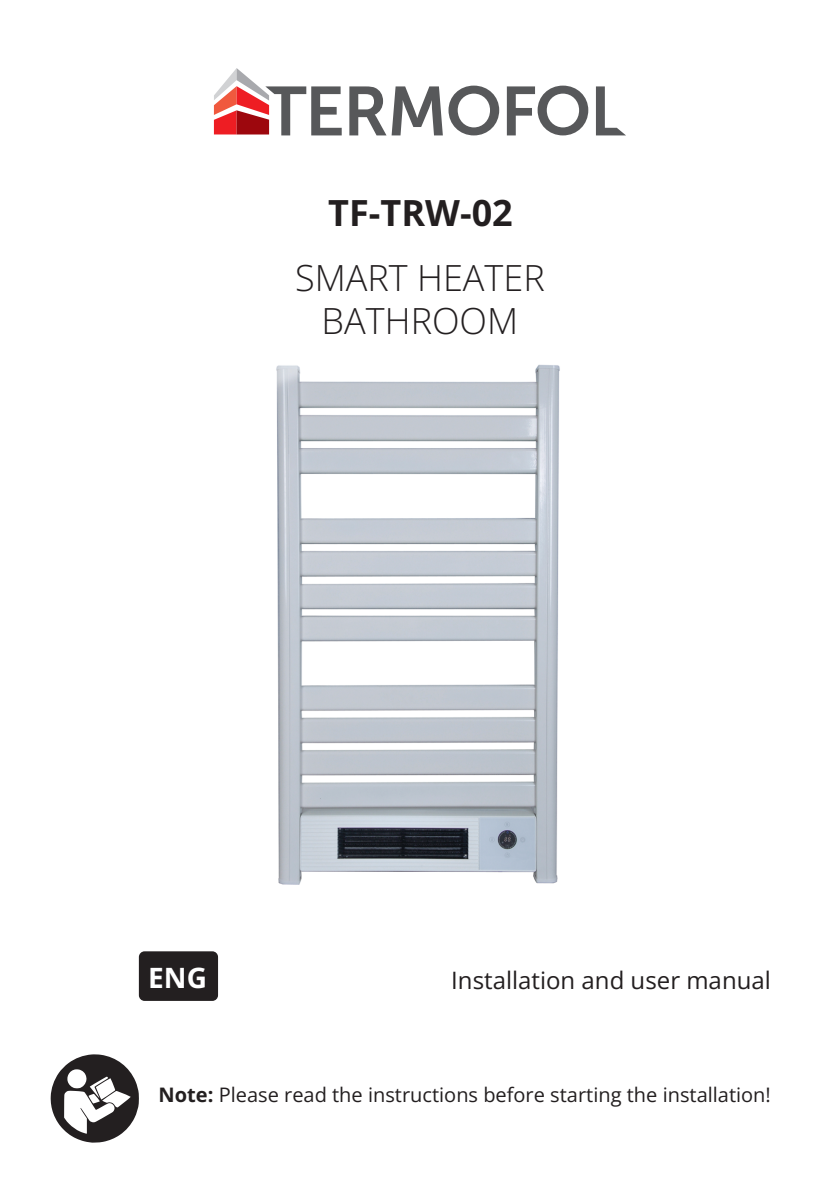
<style>
.page{position:relative;width:840px;height:1191px;background:#fff}
.page>*{position:absolute;margin:0;border:0;box-sizing:border-box;transform-origin:0 0}
.t1{font:300 36px/43.2px "Open Sans";color:#231f20;text-align:center}
.t2{font:700 36px "Open Sans";color:#231f20}
.t3{font:700 28px "Open Sans";color:#fff}
.t4{font:24px "Open Sans";color:#231f20}
.t5{font:20px "Open Sans";color:#231f20}
.s1{font-weight:700}
</style>
<div class="page">
<svg style="left:349px;top:86px;width:93px;height:49px"></svg>
<svg style="left:448px;top:86px;width:51px;height:49px"></svg>
<svg style="left:506px;top:86px;width:82px;height:49px"></svg>
<svg style="left:596px;top:86px;width:29px;height:49px"></svg>
<svg style="left:214px;top:68px;width:127px;height:67px"></svg>
<svg style="left:50px;top:1054px;width:89px;height:88px"></svg>
<div style="left:139px;top:951px;width:79px;height:50px;background:#231f20;border-radius:6px"></div>
<img style="left:276px;top:364px;width:284px;height:521px">
<h1 class="t2" style="left:328px;top:188px;width:186px">TF-TRW-02</h1>
<h1 class="t1" style="left:295px;top:255px;width:251px">SMART HEATER<br>BATHROOM</h1>
<h2 class="t3" style="left:148px;top:958px;width:60px">ENG</h2>
<p class="t4" style="left:451px;top:964px;width:321px">Installation and user manual</p>
<p class="t5" style="left:158px;top:1081px;width:613px"><span class="s1">Note:</span> Please read the instructions before starting the installation!</p>
</div>
